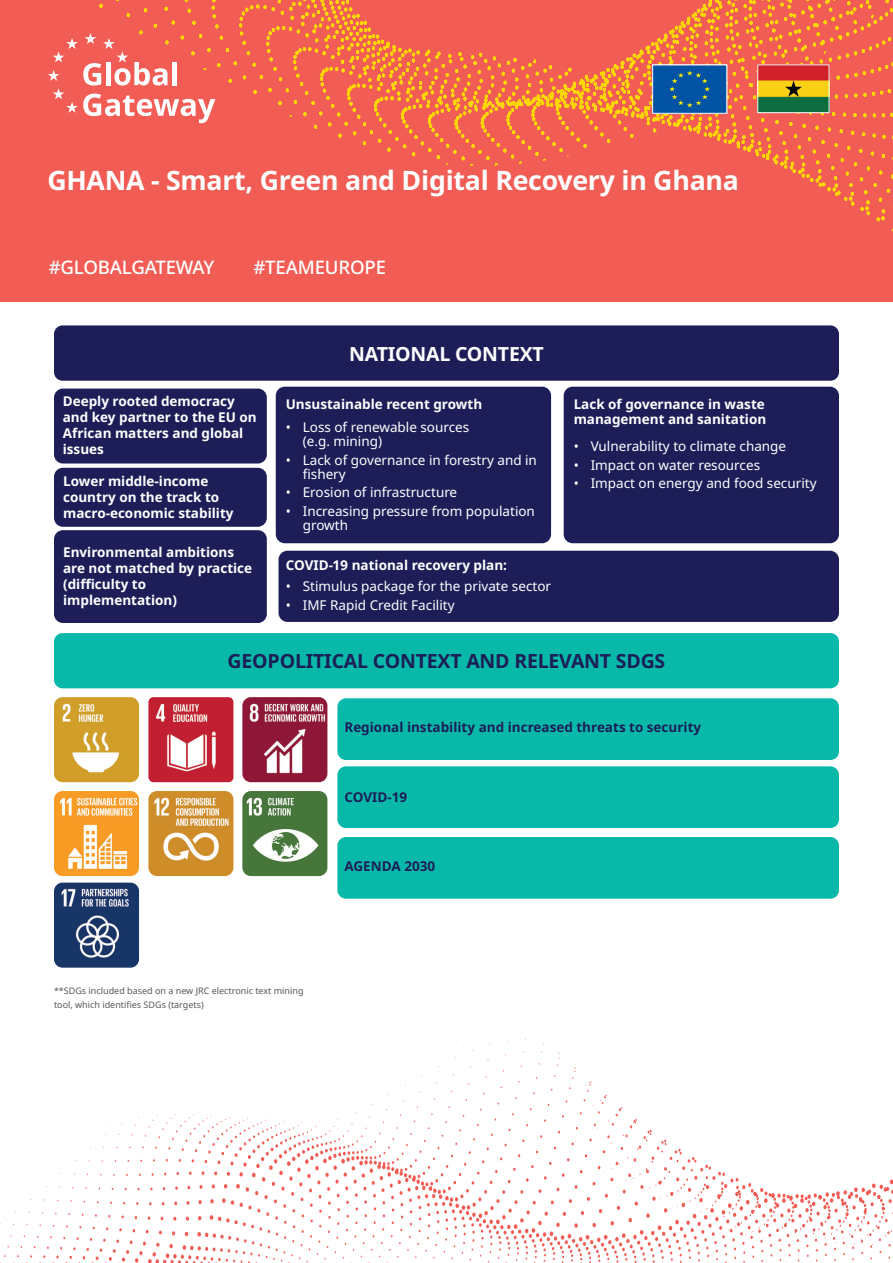
<style>
.page{position:relative;width:893px;height:1263px;background:#fff}
.page>*{position:absolute;margin:0;border:0;box-sizing:border-box;transform-origin:0 0}
.t1{font:700 26.7px "Noto Sans";letter-spacing:-.01em;color:#fff}
.t2{font:700 19.5px "Noto Sans";letter-spacing:-.01em;color:#1c1e57}
.t3{font:700 19.5px "Noto Sans";letter-spacing:-.01em;color:#fff}
.t4{font:500 18.6px "Noto Sans";letter-spacing:-.01em;color:#fff}
.t5{font:700 13.5px/16.2px "Noto Sans";color:#fff}
.t6{font:13.5px/14.2px "Noto Sans";color:#fff}
.t7{font:700 13.5px "Noto Sans";color:#1c1e57}
.t8{font:9px/14.2px "Noto Sans";color:#57585a}
</style>
<div class="page">
<svg style="left:0;top:1026px;width:893px;height:237px"></svg>
<div style="left:0;top:0;width:893px;height:302px;background:#f15d55"></div>
<svg style="left:99px;top:0;width:794px;height:232px"></svg>
<svg style="left:48px;top:33px;width:167px;height:90px"></svg>
<div style="left:54px;top:325px;width:785px;height:56px;background:#1d1e58;border-radius:9px"></div>
<div style="left:54px;top:633px;width:785px;height:55px;background:#08b9aa;border-radius:9px"></div>
<img style="left:148px;top:697px;width:85px;height:85px">
<div style="left:54px;top:389px;width:213px;height:74px;background:#1d1e58;border-radius:9px"></div>
<div style="left:54px;top:468px;width:213px;height:59px;background:#1d1e58;border-radius:9px"></div>
<div style="left:54px;top:530px;width:213px;height:93px;background:#1d1e58;border-radius:9px"></div>
<div style="left:279px;top:551px;width:560px;height:71px;background:#1d1e58;border-radius:9px"></div>
<div style="left:276px;top:387px;width:275px;height:156px;background:#1d1e58;border-radius:9px"></div>
<div style="left:564px;top:387px;width:275px;height:156px;background:#1d1e58;border-radius:9px"></div>
<img style="left:54px;top:883px;width:85px;height:85px">
<div style="left:337px;top:698px;width:502px;height:62px;background:#08b9aa;border-radius:9px"></div>
<div style="left:337px;top:766px;width:502px;height:62px;background:#08b9aa;border-radius:9px"></div>
<div style="left:337px;top:837px;width:502px;height:62px;background:#08b9aa;border-radius:9px"></div>
<div style="left:653px;top:65px;width:74px;height:48px;background:#0353a5"></div>
<svg style="left:669px;top:70px;width:41px;height:37px"></svg>
<div style="left:652px;top:65px;width:75px;height:49px;border:1px solid #fff"></div>
<img style="left:242px;top:697px;width:85px;height:85px">
<img style="left:54px;top:791px;width:85px;height:85px">
<img style="left:242px;top:791px;width:85px;height:85px">
<img style="left:54px;top:697px;width:85px;height:85px">
<img style="left:148px;top:791px;width:85px;height:85px">
<img style="left:759px;top:66px;width:68px;height:45px">
<div style="left:757px;top:64px;width:72px;height:49px;border:1px solid #fff"></div>
<h1 class="t1" style="left:47px;top:165px;width:693px">GHANA - Smart, Green and Digital Recovery in Ghana</h1>
<h3 class="t4" style="left:49px;top:254px;width:167px">#GLOBALGATEWAY</h3>
<h3 class="t4" style="left:253px;top:254px;width:134px">#TEAMEUROPE</h3>
<p class="t5" style="left:63px;top:393px;width:195px">Deeply rooted democracy and key partner to the EU on<br>African matters and global issues</p>
<p class="t5" style="left:63px;top:473px;width:172px">Lower middle-income country on the track to macro-economic stability</p>
<p class="t5" style="left:63px;top:544px;width:191px">Environmental ambitions are not matched by practice (difficulty to implementation)</p>
<h2 class="t3" style="left:349px;top:342px;width:196px">NATIONAL CONTEXT</h2>
<p class="t5" style="left:286px;top:396px;width:198px">Unsustainable recent growth</p>
<p class="t5" style="left:574px;top:397px;width:194px;line-height:14.2px">Lack of governance in waste management and sanitation</p>
<p class="t6" style="left:303px;top:420px;width:168px;text-indent:-17px">• Loss of renewable sources (e.g. mining)</p>
<p class="t6" style="left:303px;top:453px;width:236px;text-indent:-17px">• Lack of governance in forestry and in fishery</p>
<p class="t6" style="left:286px;top:486px;width:173px">• Erosion of infrastructure</p>
<p class="t6" style="left:303px;top:504px;width:234px;text-indent:-17px">• Increasing pressure from population growth</p>
<p class="t6" style="left:574px;top:439px;width:214px">• Vulnerability to climate change</p>
<p class="t6" style="left:574px;top:458px;width:188px">• Impact on water resources</p>
<p class="t6" style="left:574px;top:476px;width:244px">• Impact on energy and food security</p>
<p class="t5" style="left:286px;top:557px;width:223px">COVID-19 national recovery plan:</p>
<p class="t6" style="left:286px;top:579px;width:267px">• Stimulus package for the private sector</p>
<p class="t6" style="left:286px;top:598px;width:170px">• IMF Rapid Credit Facility</p>
<h2 class="t2" style="left:228px;top:650px;width:439px">GEOPOLITICAL CONTEXT AND RELEVANT SDGS</h2>
<p class="t7" style="left:344px;top:720px;width:358px">Regional instability and increased threats to security</p>
<p class="t7" style="left:344px;top:789px;width:64px">COVID-19</p>
<p class="t7" style="left:344px;top:859px;width:92px">AGENDA 2030</p>
<p class="t8" style="left:54px;top:984px;width:251px">**SDGs included based on a new JRC electronic text mining tool, which identifies SDGs (targets)</p>
</div>
